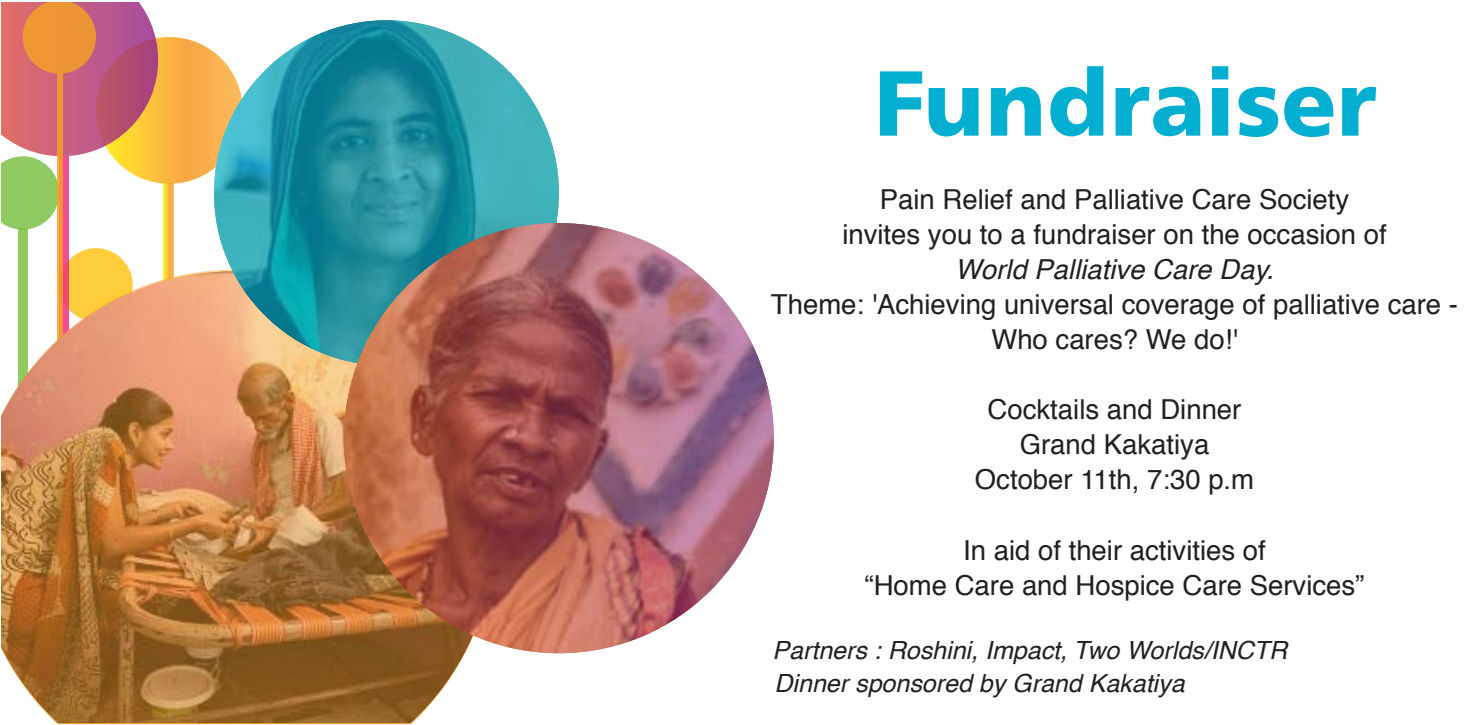
<style>
.page{position:relative;width:1480px;height:725px;background:#fff}
.page>*{position:absolute;margin:0;border:0;box-sizing:border-box;transform-origin:0 0}
.t1{font:92.5px "Humanist 777 BT Black B";color:#03afd0}
.t2{font:27.5px/35px "Helvetica";color:#231f20;text-align:center}
.t3{font:italic 27.5px "Helvetica";color:#231f20}
.t4{font:italic 25px/33px "Helvetica";color:#231f20}
</style>
<div class="page">
<svg style="left:96px;top:37px;width:147px;height:147px"></svg>
<div style="left:59px;top:248px;width:74px;height:73px;background:#fdcd3b;border-radius:50%"></div>
<svg style="left:1px;top:2px;width:157px;height:227px"></svg>
<svg style="left:62px;top:156px;width:7px;height:113px"></svg>
<div style="left:18px;top:228px;width:10px;height:178px;background:#8fca63"></div>
<svg style="left:57px;top:74px;width:5px;height:195px"></svg>
<svg style="left:163px;top:183px;width:10px;height:86px"></svg>
<svg style="left:1px;top:269px;width:493px;height:453px"></svg>
<svg style="left:214px;top:20px;width:345px;height:345px"></svg>
<img style="left:344px;top:223px;width:429px;height:429px;border-radius:50%">
<h1 class="t1" style="left:873px;top:44px;width:504px">Fundraiser</h1>
<p class="t2" style="left:842px;top:182px;width:546px">Pain Relief and Palliative Care Society invites you to a fundraiser on the occasion of</p>
<p class="t3" style="left:955px;top:248px;width:320px">World Palliative Care Day.</p>
<p class="t2" style="left:771px;top:288px;width:688px">Theme: 'Achieving universal coverage of palliative care -<br>Who cares? We do!'</p>
<p class="t2" style="left:975px;top:393px;width:281px">Cocktails and Dinner<br>Grand Kakatiya<br>October 11th, 7:30 p.m</p>
<p class="t2" style="left:864px;top:533px;width:501px">In aid of their activities of<br>“Home Care and Hospice Care Services”</p>
<p class="t4" style="left:772px;top:633px;width:516px">Partners : Roshini, Impact, Two Worlds/INCTR<br>Dinner sponsored by Grand Kakatiya</p>
</div>
